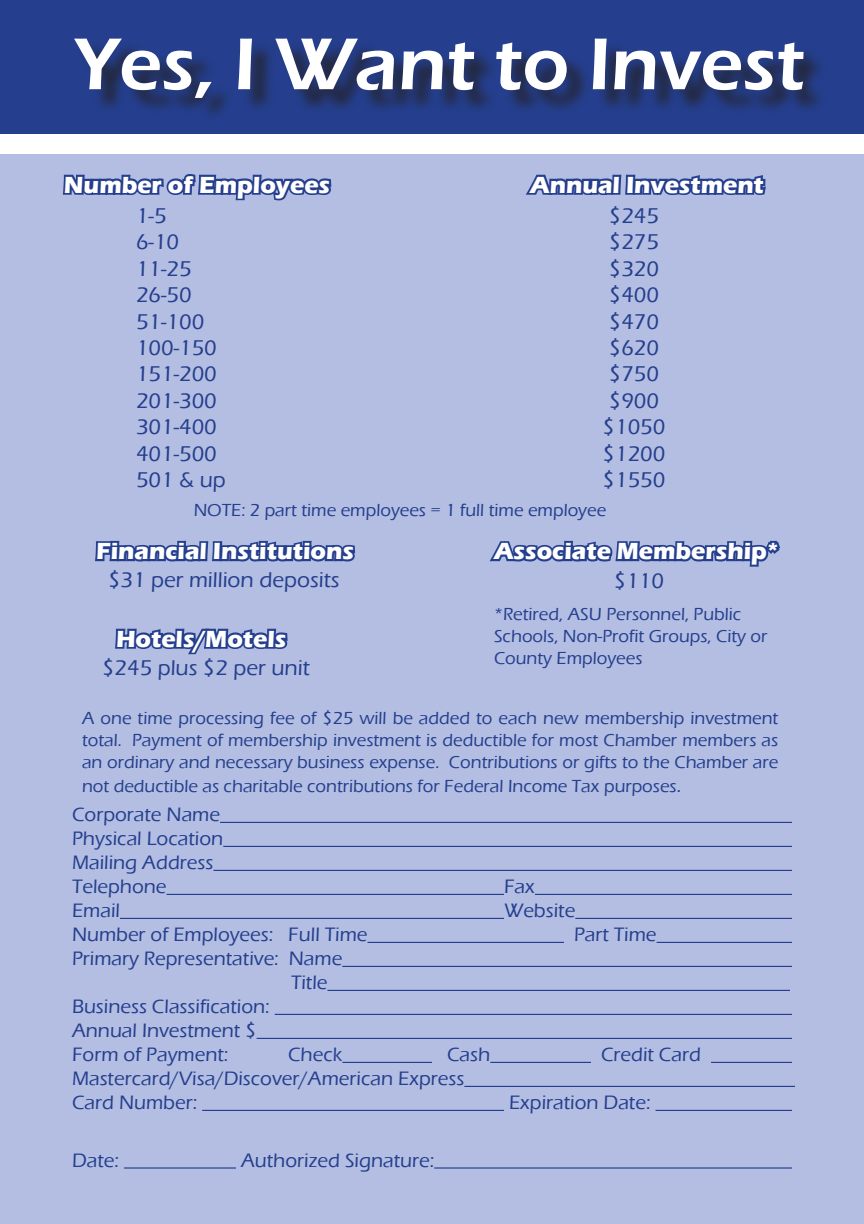
<style>
.page{position:relative;width:864px;height:1224px;background:#fff}
.page>*{position:absolute;margin:0;border:0;box-sizing:border-box;transform-origin:0 0}
.t1{font:600 76px "Eras ITC";color:#fff}
.t2{font:700 24px "Eras ITC";color:#fff}
.t3{font:500 22px "Eras ITC";color:#253f8e}
.t4{font:500 20px "Eras ITC";color:#253f8e}
.t5{font:500 18px/21.6px "Eras ITC";color:#253f8e;text-align:justify}
.s1{font-size:20px}
</style>
<div class="page">
<div style="left:0;top:0;width:864px;height:134px;background:#253f8e"></div>
<div style="left:77px;top:41px;width:750px;height:82px;background:#231f20;opacity:.75"></div>
<div style="left:0;top:155px;width:864px;height:1069px;background:#b3bee2"></div>
<hr style="left:220px;top:822px;width:572px;height:1px;background:#253f8e">
<hr style="left:223px;top:846px;width:569px;height:1px;background:#253f8e">
<hr style="left:213px;top:870px;width:579px;height:1px;background:#253f8e">
<hr style="left:167px;top:894px;width:337px;height:1px;background:#253f8e">
<hr style="left:535px;top:894px;width:257px;height:1px;background:#253f8e">
<hr style="left:120px;top:918px;width:384px;height:1px;background:#253f8e">
<hr style="left:575px;top:918px;width:217px;height:1px;background:#253f8e">
<hr style="left:368px;top:942px;width:196px;height:1px;background:#253f8e">
<hr style="left:657px;top:942px;width:135px;height:1px;background:#253f8e">
<hr style="left:342px;top:966px;width:450px;height:1px;background:#253f8e">
<hr style="left:327px;top:990px;width:463px;height:1px;background:#253f8e">
<hr style="left:275px;top:1014px;width:517px;height:1px;background:#253f8e">
<hr style="left:257px;top:1038px;width:535px;height:1px;background:#253f8e">
<hr style="left:342px;top:1062px;width:90px;height:1px;background:#253f8e">
<hr style="left:490px;top:1062px;width:101px;height:1px;background:#253f8e">
<hr style="left:711px;top:1062px;width:81px;height:1px;background:#253f8e">
<hr style="left:464px;top:1086px;width:331px;height:1px;background:#253f8e">
<hr style="left:202px;top:1110px;width:302px;height:1px;background:#253f8e">
<hr style="left:656px;top:1110px;width:136px;height:1px;background:#253f8e">
<hr style="left:124px;top:1167px;width:112px;height:2px;background:#253f8e">
<hr style="left:434px;top:1167px;width:358px;height:2px;background:#253f8e">
<svg style="left:62px;top:174px;width:270px;height:27px"></svg>
<svg style="left:522px;top:41px;width:247px;height:155px"></svg>
<svg style="left:489px;top:540px;width:291px;height:27px"></svg>
<svg style="left:95px;top:540px;width:261px;height:115px"></svg>
<p class="t1" style="left:75px;top:21px;width:731px">Yes, I Want to Invest</p>
<p class="t2" style="left:64px;top:171px;width:268px">Number of Employees</p>
<p class="t2" style="left:530px;top:171px;width:235px">Annual Investment</p>
<p class="t3" style="left:136px;top:203px;width:32px">1-5</p>
<p class="t3" style="left:609px;top:203px;width:52px">$245</p>
<p class="t3" style="left:136px;top:230px;width:45px">6-10</p>
<p class="t3" style="left:609px;top:230px;width:52px">$275</p>
<p class="t3" style="left:136px;top:256px;width:57px">11-25</p>
<p class="t3" style="left:609px;top:256px;width:52px">$320</p>
<p class="t3" style="left:136px;top:283px;width:57px">26-50</p>
<p class="t3" style="left:609px;top:283px;width:52px">$400</p>
<p class="t3" style="left:136px;top:309px;width:70px">51-100</p>
<p class="t3" style="left:609px;top:309px;width:52px">$470</p>
<p class="t3" style="left:136px;top:335px;width:82px">100-150</p>
<p class="t3" style="left:609px;top:335px;width:52px">$620</p>
<p class="t3" style="left:136px;top:362px;width:82px">151-200</p>
<p class="t3" style="left:609px;top:362px;width:52px">$750</p>
<p class="t3" style="left:136px;top:388px;width:82px">201-300</p>
<p class="t3" style="left:609px;top:388px;width:52px">$900</p>
<p class="t3" style="left:136px;top:415px;width:82px">301-400</p>
<p class="t3" style="left:603px;top:415px;width:64px">$1050</p>
<p class="t3" style="left:136px;top:441px;width:82px">401-500</p>
<p class="t3" style="left:603px;top:441px;width:64px">$1200</p>
<p class="t3" style="left:136px;top:467px;width:91px">501 &amp; up</p>
<p class="t3" style="left:603px;top:467px;width:64px">$1550</p>
<p class="t5" style="left:194px;top:500px;width:414px">NOTE: 2 part time employees = 1 full time employee</p>
<p class="t2" style="left:96px;top:537px;width:260px">Financial Institutions</p>
<p class="t2" style="left:494px;top:537px;width:286px">Associate Membership*</p>
<p class="t3" style="left:614px;top:568px;width:52px">$110</p>
<p class="t5" style="left:494px;top:604px;width:275px;text-align:left">*Retired, ASU Personnel, Public<br>Schools, Non-Profit Groups, City or<br>County Employees</p>
<p class="t3" style="left:108px;top:567px;width:233px">$31 per million deposits</p>
<p class="t2" style="left:116px;top:625px;width:172px">Hotels/Motels</p>
<p class="t3" style="left:102px;top:656px;width:209px">$245 plus $2 per unit</p>
<p class="t5" style="left:82px;top:708px;width:698px">A one time processing fee of $25 will be added to each new membership investment total. Payment of membership investment is deductible for most Chamber members as an ordinary and necessary business expense. Contributions or gifts to the Chamber are</p>
<p class="t5" style="left:82px;top:775px;width:601px">not deductible as charitable contributions for Federal Income Tax purposes<span class="s1">.</span></p>
<p class="t4" style="left:72px;top:803px;width:150px">Corporate Name</p>
<p class="t4" style="left:72px;top:827px;width:153px">Physical Location</p>
<p class="t4" style="left:72px;top:851px;width:143px">Mailing Address</p>
<p class="t4" style="left:72px;top:875px;width:96px">Telephone</p>
<p class="t4" style="left:504px;top:875px;width:32px">Fax</p>
<p class="t4" style="left:72px;top:899px;width:50px">Email</p>
<p class="t4" style="left:504px;top:899px;width:73px">Website</p>
<p class="t4" style="left:72px;top:923px;width:297px">Number of Employees: Full Time</p>
<p class="t4" style="left:574px;top:923px;width:84px">Part Time</p>
<p class="t4" style="left:72px;top:947px;width:272px">Primary Representative: Name</p>
<p class="t4" style="left:291px;top:971px;width:38px">Title</p>
<p class="t4" style="left:72px;top:995px;width:199px">Business Classification:</p>
<p class="t4" style="left:72px;top:1019px;width:186px">Annual Investment $</p>
<p class="t4" style="left:72px;top:1043px;width:158px">Form of Payment:</p>
<p class="t4" style="left:288px;top:1043px;width:56px">Check</p>
<p class="t4" style="left:447px;top:1043px;width:45px">Cash</p>
<p class="t4" style="left:601px;top:1043px;width:102px">Credit Card</p>
<p class="t4" style="left:72px;top:1067px;width:394px">Mastercard/Visa/Discover/American Express</p>
<p class="t4" style="left:72px;top:1091px;width:127px">Card Number:</p>
<p class="t4" style="left:509px;top:1091px;width:143px">Expiration Date:</p>
<p class="t4" style="left:72px;top:1149px;width:48px">Date:</p>
<p class="t4" style="left:241px;top:1149px;width:195px">Authorized Signature:</p>
</div>
